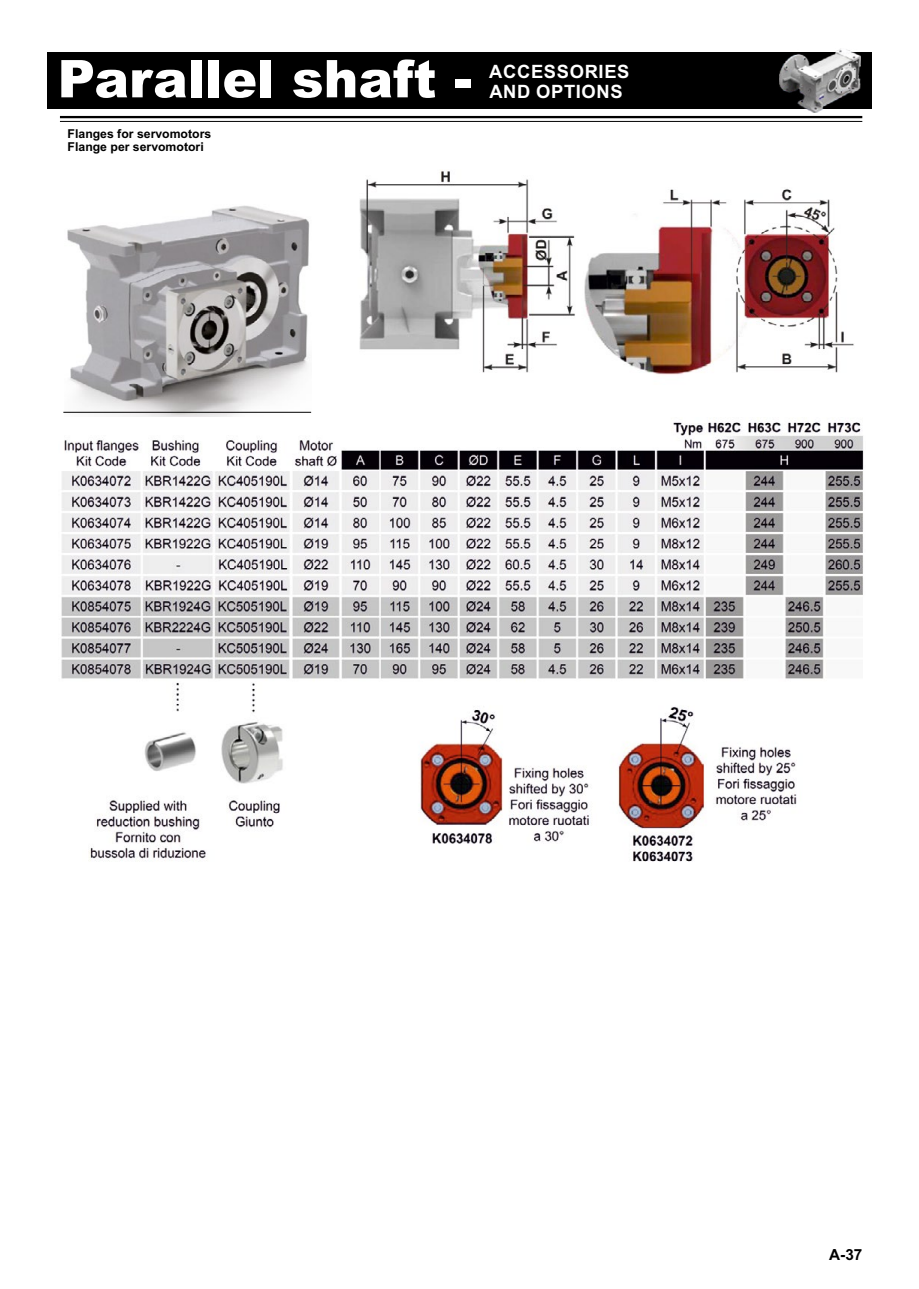
<style>
.page{position:relative;width:919px;height:1289px;background:#fff}
.page>*{position:absolute;margin:0;border:0;box-sizing:border-box;transform-origin:0 0}
.t1{font:900 52.05px "Arial";color:#fff}
.t2{font:700 18.3px "Arial";letter-spacing:.035em;color:#fff}
.t3{font:700 15.3px "Arial";color:#000}
.t4{font:700 12.3px/13.6px "Arial";color:#000}
</style>
<div class="page">
<img style="left:65px;top:205px;width:246px;height:212px">
<div style="left:47px;top:52px;width:824px;height:57px;background:#000"></div>
<img style="left:779px;top:49px;width:81px;height:63px">
<hr style="left:60px;top:116px;width:802px;height:2px;background:#000">
<hr style="left:60px;top:121px;width:802px;height:1px;background:#000">
<hr style="left:63px;top:412px;width:248px;height:1px;background:#000">
<img style="left:61px;top:422px;width:803px;height:440px">
<img style="left:359px;top:171px;width:495px;height:204px">
<h1 class="t1" style="left:58px;top:41px;width:415px">Parallel shaft -</h1>
<p class="t4" style="left:68px;top:127px;width:145px">Flanges for servomotors<br>Flange per servomotori</p>
<h2 class="t2" style="left:489px;top:59px;width:142px">ACCESSORIES</h2>
<h2 class="t2" style="left:489px;top:79px;width:135px">AND OPTIONS</h2>
<p class="t3" style="left:829px;top:1243px;width:35px">A-37</p>
</div>
